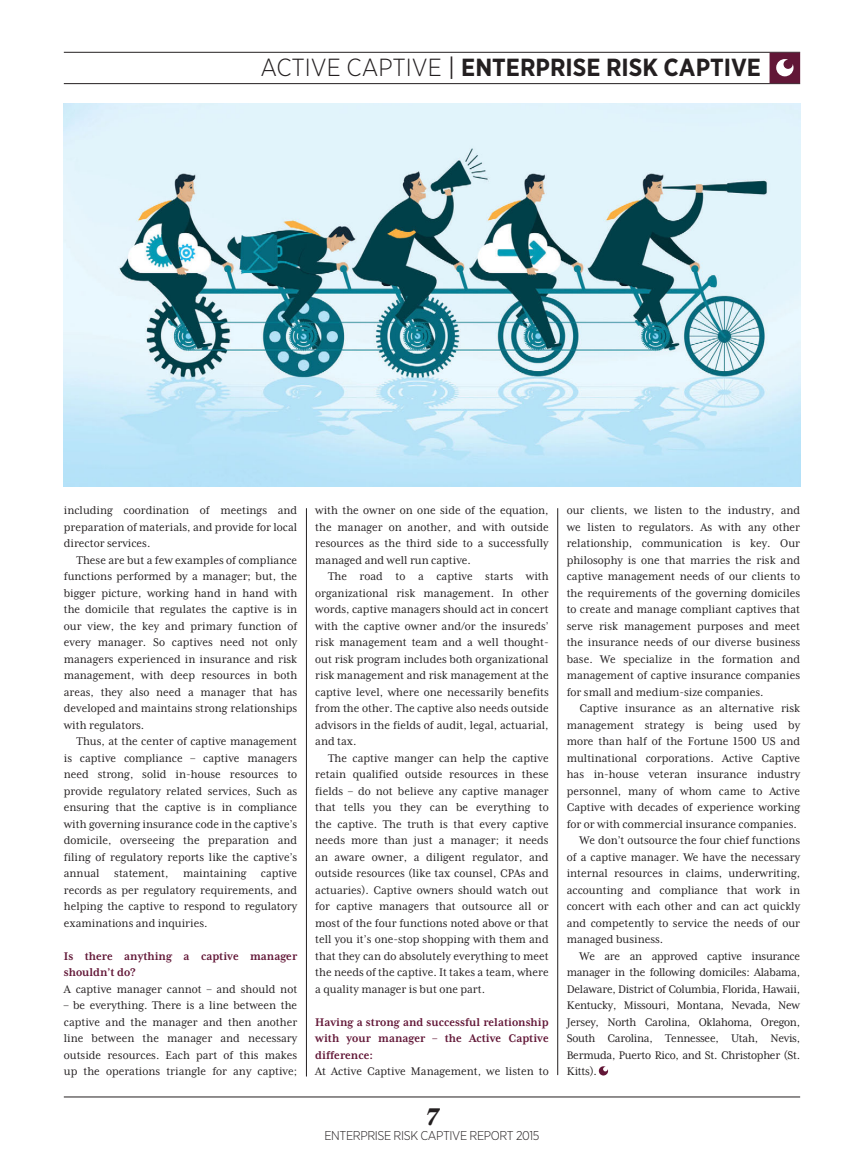
<style>
.page{position:relative;width:864px;height:1161px;background:#fff}
.page>*{position:absolute;margin:0;border:0;box-sizing:border-box;transform-origin:0 0}
.t1{font:italic 800 27.75px "Mrs Eaves XL Serif OT";color:#231f20}
.t2{font:700 24.75px "Gotham Narrow";color:#231f20}
.t3{font:12.75px/16.5px "Mrs Eaves XL Serif Nar OT";color:#231f20;text-align:justify}
.t4{font:12.75px "Mrs Eaves XL Serif Nar OT";letter-spacing:-.02em;color:#231f20}
.t5{font:700 12.75px/16.5px "Mrs Eaves XL Serif Nar OT";color:#621737}
.t6{font:300 12.75px "Gotham Narrow";letter-spacing:-.03em;color:#231f20}
.s1{font-weight:300}
.s2{font-weight:400}
</style>
<div class="page">
<hr style="left:64px;top:1096px;width:735px;height:1px;background:#231f20">
<hr style="left:64px;top:52px;width:735px;height:1px;background:#231f20">
<hr style="left:64px;top:83px;width:735px;height:1px;background:#231f20">
<svg style="left:769px;top:53px;width:30px;height:30px"></svg>
<hr style="left:306px;top:508px;width:1px;height:568px;background:#231f20">
<hr style="left:557px;top:508px;width:1px;height:567px;background:#231f20">
<svg style="left:598px;top:1066px;width:10px;height:10px"></svg>
<img style="left:64px;top:103px;width:735px;height:384px">
<h2 class="t2" style="left:260px;top:59px;width:501px"><span class="s1">ACTIVE CAPTIVE</span> <span class="s2">|</span> ENTERPRISE RISK CAPTIVE</h2>
<p class="t3" style="left:64px;top:503px;width:235px">including coordination of meetings and preparation of materials, and provide for local director services.</p>
<p class="t3" style="left:64px;top:553px;width:235px;text-indent:13px">These are but a few examples of compliance functions performed by a manager; but, the bigger picture, working hand in hand with the domicile that regulates the captive is in our view, the key and primary function of every manager. So captives need not only managers experienced in insurance and risk management, with deep resources in both areas, they also need a manager that has developed and maintains strong relationships with regulators.</p>
<p class="t3" style="left:64px;top:734px;width:235px;text-indent:13px">Thus, at the center of captive management is captive compliance – captive managers need strong, solid in-house resources to provide regulatory related services, Such as ensuring that the captive is in compliance with governing insurance code in the captive’s domicile, overseeing the preparation and filing of regulatory reports like the captive’s annual statement, maintaining captive records as per regulatory requirements, and helping the captive to respond to regulatory examinations and inquiries.</p>
<p class="t5" style="left:64px;top:949px;width:235px">Is there anything a captive manager shouldn’t do?</p>
<p class="t3" style="left:64px;top:982px;width:235px">A captive manager cannot – and should not</p>
<p class="t3" style="left:64px;top:998px;width:235px">– be everything. There is a line between the captive and the manager and then another line between the manager and necessary outside resources. Each part of this makes up the operations triangle for any captive;</p>
<p class="t3" style="left:315px;top:503px;width:235px">with the owner on one side of the equation, the manager on another, and with outside resources as the third side to a successfully managed and well run captive.</p>
<p class="t3" style="left:315px;top:569px;width:235px;text-indent:13px">The road to a captive starts with organizational risk management. In other words, captive managers should act in concert with the captive owner and/or the insureds’ risk management team and a well thought&shy;out risk program includes both organizational risk management and risk management at the captive level, where one necessarily benefits from the other. The captive also needs outside advisors in the fields of audit, legal, actuarial, and tax.</p>
<p class="t3" style="left:315px;top:751px;width:235px;text-indent:13px">The captive manger can help the captive retain qualified outside resources in these fields – do not believe any captive manager that tells you they can be everything to the captive. The truth is that every captive needs more than just a manager; it needs an aware owner, a diligent regulator, and outside resources (like tax counsel, CPAs and actuaries). Captive owners should watch out for captive managers that outsource all or most of the four functions noted above or that tell you it’s one-stop shopping with them and that they can do absolutely everything to meet the needs of the captive. It takes a team, where a quality manager is but one part.</p>
<p class="t5" style="left:315px;top:1015px;width:235px;text-align:justify">Having a strong and successful relationship with your manager – the Active Captive difference:</p>
<p class="t3" style="left:315px;top:1064px;width:235px">At Active Captive Management, we listen to</p>
<h1 class="t1" style="left:425px;top:1103px;width:14px">7</h1>
<p class="t6" style="left:324px;top:1130px;width:216px">ENTERPRISE RISK CAPTIVE REPORT 2015</p>
<p class="t3" style="left:566px;top:503px;width:235px">our clients, we listen to the industry, and we listen to regulators. As with any other relationship, communication is key. Our philosophy is one that marries the risk and captive management needs of our clients to the requirements of the governing domiciles to create and manage compliant captives that serve risk management purposes and meet the insurance needs of our diverse business base. We specialize in the formation and management of captive insurance companies for small and medium-size companies.</p>
<p class="t3" style="left:579px;top:701px;width:222px">Captive insurance as an alternative risk</p>
<p class="t3" style="left:566px;top:718px;width:235px">management strategy is being used by</p>
<p class="t3" style="left:566px;top:734px;width:235px">more than half of the Fortune 1500 US and</p>
<p class="t3" style="left:566px;top:751px;width:235px">multinational corporations. Active Captive</p>
<p class="t3" style="left:566px;top:767px;width:235px">has in-house veteran insurance industry</p>
<p class="t3" style="left:566px;top:784px;width:235px">personnel, many of whom came to Active</p>
<p class="t3" style="left:566px;top:800px;width:235px">Captive with decades of experience working</p>
<p class="t3" style="left:566px;top:817px;width:231px">for or with commercial insurance companies.</p>
<p class="t3" style="left:579px;top:833px;width:222px">We don’t outsource the four chief functions</p>
<p class="t3" style="left:566px;top:849px;width:235px">of a captive manager. We have the necessary</p>
<p class="t3" style="left:566px;top:866px;width:235px">internal resources in claims, underwriting,</p>
<p class="t3" style="left:566px;top:882px;width:235px">accounting and compliance that work in</p>
<p class="t3" style="left:566px;top:899px;width:235px">concert with each other and can act quickly</p>
<p class="t3" style="left:566px;top:915px;width:235px">and competently to service the needs of our</p>
<p class="t3" style="left:566px;top:932px;width:98px">managed business.</p>
<p class="t4" style="left:579px;top:952px;width:222px">We are an approved captive insurance</p>
<p class="t4" style="left:566px;top:968px;width:235px">manager in the following domiciles: Alabama,</p>
<p class="t4" style="left:566px;top:985px;width:235px">Delaware, District of Columbia, Florida, Hawaii,</p>
<p class="t4" style="left:566px;top:1001px;width:235px">Kentucky, Missouri, Montana, Nevada, New</p>
<p class="t4" style="left:566px;top:1018px;width:235px">Jersey, North Carolina, Oklahoma, Oregon,</p>
<p class="t4" style="left:566px;top:1034px;width:235px">South Carolina, Tennessee, Utah, Nevis,</p>
<p class="t4" style="left:566px;top:1051px;width:235px">Bermuda, Puerto Rico, and St. Christopher (St.</p>
<p class="t3" style="left:566px;top:1064px;width:32px">Kitts).</p>
</div>
